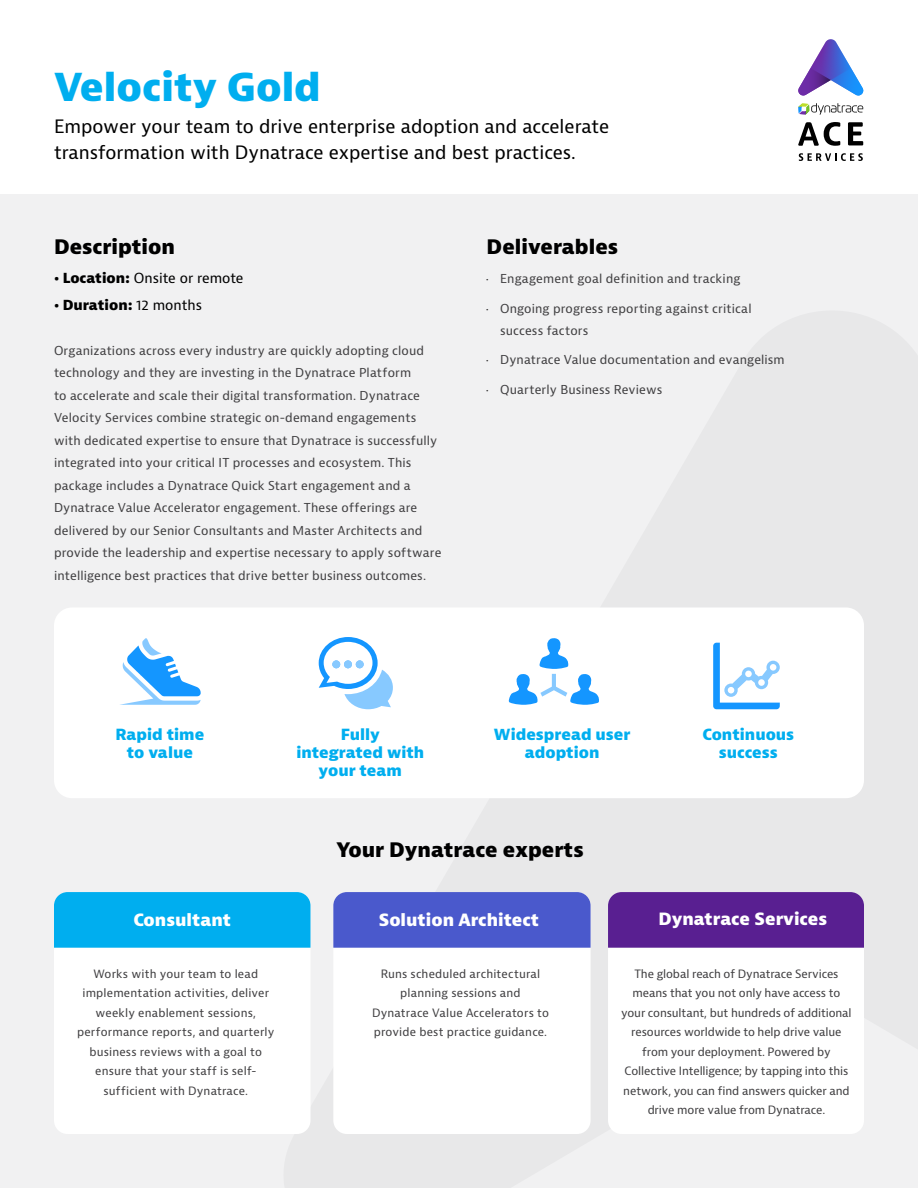
<style>
.page{position:relative;width:918px;height:1188px;background:#fff}
.page>*{position:absolute;margin:0;border:0;box-sizing:border-box;transform-origin:0 0}
.t1{font:800 37.5px "Bernina Sans";color:#00aeef}
.t2{font:800 19.5px "Bernina Sans";color:#000}
.t3{font:18px/25.5px "Bernina Sans";color:#000}
.t4{font:800 16.5px "Bernina Sans";color:#fff}
.t5{font:800 15px/18px "Bernina Sans";color:#00aeef;text-align:center}
.t6{font:13.5px "Bernina Sans";color:#000}
.t7{font:800 13.5px "Bernina Sans";color:#000}
.t8{font:12px/22.5px "Bernina Sans";letter-spacing:.01em;color:#414042}
.t9{font:11.25px/19.5px "Bernina Sans";letter-spacing:.005em;color:#414042;text-align:center}
.s1{font-weight:800}
.s2{font-weight:400}
.s3{color:#292829}
</style>
<div class="page">
<div style="left:0;top:194px;width:918px;height:994px;background:#f1f1f2"></div>
<div style="left:54px;top:608px;width:810px;height:190px;background:#fff;border-radius:18px"></div>
<div style="left:54px;top:892px;width:256px;height:242px;background:#fff;border-radius:14px"></div>
<div style="left:54px;top:892px;width:256px;height:56px;background:#00aeef"></div>
<div style="left:333px;top:892px;width:258px;height:242px;background:#fff;border-radius:14px"></div>
<div style="left:608px;top:892px;width:256px;height:242px;background:#fff;border-radius:14px"></div>
<div style="left:333px;top:892px;width:258px;height:56px;background:#4a59cc"></div>
<div style="left:608px;top:892px;width:256px;height:56px;background:#591f91"></div>
<svg style="left:798px;top:39px;width:66px;height:57px"></svg>
<svg style="left:798px;top:122px;width:42px;height:24px"></svg>
<svg style="left:848px;top:122px;width:15px;height:23px"></svg>
<svg style="left:798px;top:103px;width:65px;height:12px"></svg>
<svg style="left:799px;top:153px;width:64px;height:8px"></svg>
<svg style="left:319px;top:637px;width:74px;height:72px"></svg>
<div style="left:332px;top:660px;width:8px;height:8px;background:#87c9ff;border-radius:50%"></div>
<div style="left:344px;top:660px;width:8px;height:8px;background:#87c9ff;border-radius:50%"></div>
<div style="left:356px;top:660px;width:8px;height:8px;background:#87c9ff;border-radius:50%"></div>
<svg style="left:713px;top:643px;width:67px;height:66px"></svg>
<svg style="left:120px;top:638px;width:81px;height:67px"></svg>
<svg style="left:509px;top:638px;width:90px;height:67px"></svg>
<h1 class="t1" style="left:54px;top:62px;width:268px">Velocity Gold</h1>
<h3 class="t3" style="left:54px;top:114px;width:557px">Empower your team to drive enterprise adoption and accelerate transformation with Dynatrace expertise and best practices.</h3>
<h2 class="t2" style="left:54px;top:234px;width:123px">Description</h2>
<p class="t6" style="left:54px;top:269px;width:191px"><span class="s1">• Location:</span> Onsite or remote</p>
<p class="t7" style="left:54px;top:296px;width:150px">• Duration: <span class="s2">12 months</span></p>
<p class="t8" style="left:54px;top:339px;width:389px">Organizations across every industry are quickly adopting cloud technology and they are investing in the Dynatrace Platform<br>to accelerate and scale their digital transformation. Dynatrace Velocity Services combine strategic on-demand engagements with dedicated expertise to ensure that Dynatrace is successfully integrated into your critical IT processes and ecosystem. This package includes a Dynatrace Quick Start engagement and a Dynatrace Value Accelerator engagement. These offerings are delivered by our Senior Consultants and Master Architects and provide the leadership and expertise necessary to apply software intelligence best practices that drive better business outcomes.</p>
<h2 class="t2" style="left:487px;top:234px;width:133px">Deliverables</h2>
<p class="t8" style="left:487px;top:268px;width:255px"><span class="s3">·</span> Engagement goal definition and tracking</p>
<p class="t8" style="left:500px;top:297px;width:253px;text-indent:-14px"><span class="s3">·</span> Ongoing progress reporting against critical success factors</p>
<p class="t8" style="left:487px;top:349px;width:300px"><span class="s3">·</span> Dynatrace Value documentation and evangelism</p>
<p class="t8" style="left:487px;top:378px;width:177px"><span class="s3">·</span> Quarterly Business Reviews</p>
<p class="t5" style="left:116px;top:726px;width:90px">Rapid time to value</p>
<p class="t5" style="left:296px;top:726px;width:129px">Fully integrated with your team</p>
<p class="t5" style="left:494px;top:726px;width:138px">Widespread user adoption</p>
<p class="t5" style="left:702px;top:726px;width:93px">Continuous success</p>
<h2 class="t2" style="left:337px;top:837px;width:249px">Your Dynatrace experts</h2>
<h3 class="t4" style="left:133px;top:909px;width:99px">Consultant</h3>
<h3 class="t4" style="left:379px;top:909px;width:162px">Solution Architect</h3>
<h3 class="t4" style="left:658px;top:908px;width:170px">Dynatrace Services</h3>
<p class="t9" style="left:77px;top:964px;width:199px">Works with your team to lead implementation activities, deliver weekly enablement sessions, performance reports, and quarterly business reviews with a goal to ensure that your staff is self&shy;sufficient with Dynatrace.</p>
<p class="t9" style="left:372px;top:964px;width:178px">Runs scheduled architectural planning sessions and<br>Dynatrace Value Accelerators to provide best practice guidance.</p>
<p class="t9" style="left:621px;top:964px;width:232px">The global reach of Dynatrace Services means that you not only have access to your consultant, but hundreds of additional resources worldwide to help drive value from your deployment. Powered by Collective Intelligence; by tapping into this network, you can find answers quicker and drive more value from Dynatrace.</p>
</div>
